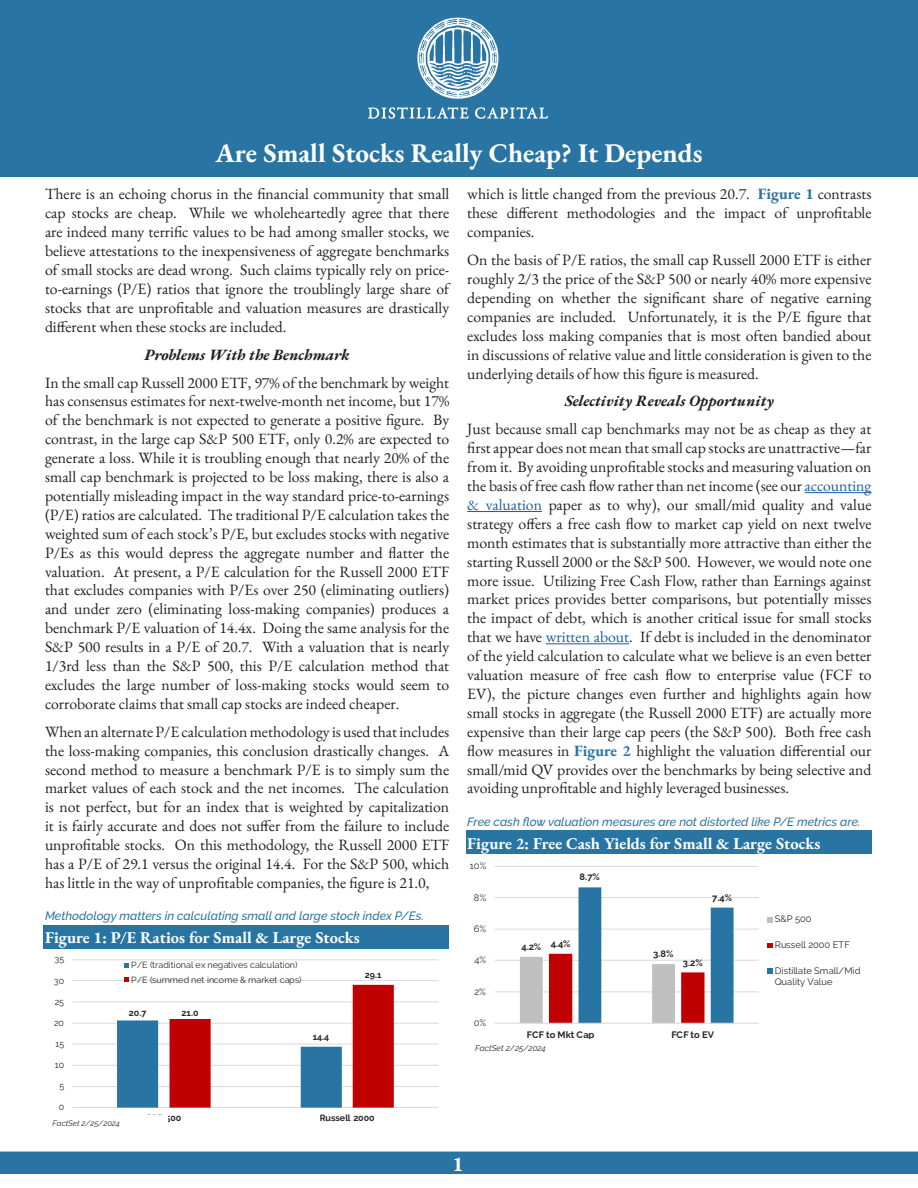
<style>
.page{position:relative;width:918px;height:1188px;background:#fff}
.page>*{position:absolute;margin:0;border:0;box-sizing:border-box;transform-origin:0 0}
.t1{font:700 27px "EB Garamond";color:#fff}
.t2{font:700 21px "EB Garamond";color:#fff}
.Chart_Header{font:700 16.5px "EB Garamond";color:#fff}
.Body{font:15.75px/18.9px "EB Garamond";color:#231f20;text-align:justify}
.Center_Itallics_Header{font:italic 700 15.75px "EB Garamond";color:#231f20}
.Caption_2{font:italic 500 12px "Raleway";color:#2874a2}
.t3{font:9.3px/10.9px "Raleway";letter-spacing:.005em;color:#262626}
.t4{font:700 9.3px "Raleway";letter-spacing:.005em;color:#262626}
.t5{font:8.85px/14.9px "Raleway";letter-spacing:.005em;color:#262626}
.t6{font:700 8.85px "Raleway";letter-spacing:-.005em;color:#262626}
.t7{font:italic 8.25px "Raleway";letter-spacing:-.005em;color:#262626}
.t8{font:italic 7.95px "Raleway";letter-spacing:-.005em;color:#262626}
.s1{font-weight:700;color:#2874a2}
.s2{color:#175d9e}
</style>
<div class="page">
<div style="left:0;top:0;width:918px;height:177px;background:#2874a2"></div>
<div style="left:44px;top:925px;width:405px;height:23px;background:#2874a2"></div>
<div style="left:0;top:1152px;width:918px;height:22px;background:#2874a2"></div>
<svg style="left:368px;top:107px;width:101px;height:12px"></svg>
<svg style="left:475px;top:107px;width:73px;height:12px"></svg>
<svg style="left:417px;top:18px;width:81px;height:81px"></svg>
<hr style="left:805px;top:492px;width:66px;height:1px;background:#175d9e">
<hr style="left:467px;top:511px;width:75px;height:1px;background:#175d9e">
<hr style="left:546px;top:643px;width:83px;height:1px;background:#175d9e">
<div style="left:466px;top:831px;width:406px;height:23px;background:#2874a2"></div>
<hr style="left:72px;top:1107px;width:367px;height:1px;background:#d9d9d9">
<hr style="left:72px;top:1086px;width:367px;height:1px;background:#d9d9d9">
<hr style="left:72px;top:1065px;width:367px;height:1px;background:#d9d9d9">
<hr style="left:72px;top:1044px;width:367px;height:1px;background:#d9d9d9">
<hr style="left:72px;top:1023px;width:367px;height:1px;background:#d9d9d9">
<hr style="left:72px;top:1002px;width:367px;height:1px;background:#d9d9d9">
<hr style="left:72px;top:980px;width:367px;height:1px;background:#d9d9d9">
<hr style="left:72px;top:960px;width:367px;height:1px;background:#d9d9d9">
<svg style="left:124px;top:963px;width:5px;height:5px"></svg>
<svg style="left:117px;top:977px;width:277px;height:131px"></svg>
<hr style="left:495px;top:992px;width:264px;height:1px;background:#d9d9d9">
<hr style="left:495px;top:960px;width:264px;height:1px;background:#d9d9d9">
<hr style="left:495px;top:929px;width:264px;height:1px;background:#d9d9d9">
<hr style="left:495px;top:897px;width:264px;height:1px;background:#d9d9d9">
<hr style="left:495px;top:866px;width:264px;height:1px;background:#d9d9d9">
<svg style="left:520px;top:887px;width:214px;height:136px"></svg>
<hr style="left:495px;top:1023px;width:264px;height:1px;background:#d9d9d9">
<svg style="left:768px;top:917px;width:5px;height:5px"></svg>
<svg style="left:768px;top:943px;width:5px;height:5px"></svg>
<svg style="left:768px;top:968px;width:5px;height:5px"></svg>
<p class="t1" style="left:215px;top:134px;width:489px">Are Small Stocks Really Cheap? It Depends</p>
<p class="Body" style="left:467px;top:185px;width:406px">which is little changed from the previous 20.7. <span class="s1">Figure 1</span> contrasts these different methodologies and the impact of unprofitable companies.</p>
<p class="Body" style="left:467px;top:251px;width:406px">On the basis of P/E ratios, the small cap Russell 2000 ETF is either roughly 2/3 the price of the S&amp;P 500 or nearly 40% more expensive depending on whether the significant share of negative earning companies are included. Unfortunately, it is the P/E figure that excludes loss making companies that is most often bandied about in discussions of relative value and little consideration is given to the underlying details of how this figure is measured.</p>
<p class="Center_Itallics_Header" style="left:565px;top:390px;width:211px">Selectivity Reveals Opportunity</p>
<p class="Body" style="left:467px;top:420px;width:406px">Just because small cap benchmarks may not be as cheap as they at first appear does not mean that small cap stocks are unattractive—far from it. By avoiding unprofitable stocks and measuring valuation on the basis of free cash flow rather than net income (see our <span class="s2">accounting &amp; valuation</span> paper as to why), our small/mid quality and value strategy offers a free cash flow to market cap yield on next twelve month estimates that is substantially more attractive than either the starting Russell 2000 or the S&amp;P 500. However, we would note one more issue. Utilizing Free Cash Flow, rather than Earnings against market prices provides better comparisons, but potentially misses the impact of debt, which is another critical issue for small stocks that we have <span class="s2">written about</span>. If debt is included in the denominator of the yield calculation to calculate what we believe is an even better valuation measure of free cash flow to enterprise value (FCF to EV), the picture changes even further and highlights again how small stocks in aggregate (the Russell 2000 ETF) are actually more expensive than their large cap peers (the S&amp;P 500). Both free cash flow measures in <span class="s1">Figure 2</span> highlight the valuation differential our small/mid QV provides over the benchmarks by being selective and avoiding unprofitable and highly leveraged businesses.</p>
<p class="Caption_2" style="left:467px;top:815px;width:395px">Free cash flow valuation measures are not distorted like P/E metrics are.</p>
<p class="Chart_Header" style="left:467px;top:832px;width:355px">Figure 2: Free Cash Yields for Small &amp; Large Stocks</p>
<p class="Body" style="left:45px;top:185px;width:406px">There is an echoing chorus in the financial community that small cap stocks are cheap. While we wholeheartedly agree that there are indeed many terrific values to be had among smaller stocks, we believe attestations to the inexpensiveness of aggregate benchmarks of small stocks are dead wrong. Such claims typically rely on price&shy;to-earnings (P/E) ratios that ignore the troublingly large share of stocks that are unprofitable and valuation measures are drastically different when these stocks are included.</p>
<p class="Center_Itallics_Header" style="left:145px;top:344px;width:207px">Problems With the Benchmark</p>
<p class="Body" style="left:45px;top:373px;width:406px">In the small cap Russell 2000 ETF, 97% of the benchmark by weight has consensus estimates for next-twelve-month net income, but 17% of the benchmark is not expected to generate a positive figure. By contrast, in the large cap S&amp;P 500 ETF, only 0.2% are expected to generate a loss. While it is troubling enough that nearly 20% of the small cap benchmark is projected to be loss making, there is also a potentially misleading impact in the way standard price-to-earnings (P/E) ratios are calculated. The traditional P/E calculation takes the weighted sum of each stock’s P/E, but excludes stocks with negative P/Es as this would depress the aggregate number and flatter the valuation. At present, a P/E calculation for the Russell 2000 ETF that excludes companies with P/Es over 250 (eliminating outliers) and under zero (eliminating loss-making companies) produces a benchmark P/E valuation of 14.4x. Doing the same analysis for the S&amp;P 500 results in a P/E of 20.7. With a valuation that is nearly 1/3rd less than the S&amp;P 500, this P/E calculation method that excludes the large number of loss-making stocks would seem to corroborate claims that small cap stocks are indeed cheaper.</p>
<p class="Body" style="left:45px;top:722px;width:406px">When an alternate P/E calculation methodology is used that includes the loss-making companies, this conclusion drastically changes. A second method to measure a benchmark P/E is to simply sum the market values of each stock and the net incomes. The calculation is not perfect, but for an index that is weighted by capitalization it is fairly accurate and does not suffer from the failure to include unprofitable stocks. On this methodology, the Russell 2000 ETF has a P/E of 29.1 versus the original 14.4. For the S&amp;P 500, which has little in the way of unprofitable companies, the figure is 21.0,</p>
<p class="Caption_2" style="left:45px;top:909px;width:380px">Methodology matters in calculating small and large stock index P/Es.</p>
<p class="Chart_Header" style="left:45px;top:926px;width:316px">Figure 1: P/E Ratios for Small &amp; Large Stocks</p>
<p class="t3" style="left:470px;top:860px;width:18px">10%</p>
<p class="t4" style="left:580px;top:872px;width:22px">8.7%</p>
<p class="t3" style="left:474px;top:892px;width:14px">8%</p>
<p class="t4" style="left:712px;top:892px;width:21px">7.4%</p>
<p class="t3" style="left:775px;top:914px;width:38px">S&amp;P 500</p>
<p class="t3" style="left:775px;top:939px;width:76px">Russell 2000 ETF</p>
<p class="t3" style="left:775px;top:965px;width:87px">Distillate Small/Mid<br>Quality Value</p>
<p class="t3" style="left:474px;top:923px;width:14px">6%</p>
<p class="t4" style="left:551px;top:938px;width:21px">4.4%</p>
<p class="t4" style="left:521px;top:941px;width:21px">4.2%</p>
<p class="t4" style="left:653px;top:949px;width:22px">3.8%</p>
<p class="t3" style="left:474px;top:955px;width:13px">4%</p>
<p class="t5" style="left:55px;top:952px;width:11px">35</p>
<p class="t4" style="left:683px;top:957px;width:21px">3.2%</p>
<p class="t5" style="left:131px;top:957px;width:172px">P/E (traditional ex negatives calculation)<br>P/E (summed net income &amp; market caps)</p>
<p class="t6" style="left:365px;top:970px;width:18px">29.1</p>
<p class="t5" style="left:54px;top:973px;width:12px">30</p>
<p class="t3" style="left:475px;top:986px;width:13px">2%</p>
<p class="t5" style="left:55px;top:994px;width:11px">25</p>
<p class="t5" style="left:54px;top:1015px;width:11px">20</p>
<p class="t5" style="left:56px;top:1036px;width:10px">15</p>
<p class="t5" style="left:55px;top:1057px;width:11px">10</p>
<p class="t5" style="left:59px;top:1079px;width:6px">5</p>
<p class="t5" style="left:59px;top:1100px;width:7px">0</p>
<p class="t8" style="left:52px;top:1119px;width:69px">FactSet 2/25/2024</p>
<p class="t6" style="left:129px;top:1008px;width:19px">20.7</p>
<p class="t6" style="left:182px;top:1008px;width:18px">21.0</p>
<p class="t6" style="left:313px;top:1032px;width:18px">14.4</p>
<p class="t6" style="left:146px;top:1113px;width:37px">S&amp;P 500</p>
<p class="t6" style="left:320px;top:1113px;width:56px">Russell 2000</p>
<p class="t3" style="left:474px;top:1017px;width:14px">0%</p>
<p class="t4" style="left:527px;top:1029px;width:69px">FCF to Mkt Cap</p>
<p class="t4" style="left:671px;top:1029px;width:44px">FCF to EV</p>
<p class="t7" style="left:475px;top:1043px;width:72px">FactSet 2/25/2024</p>
<p class="t2" style="left:452px;top:1149px;width:13px">1</p>
</div>
